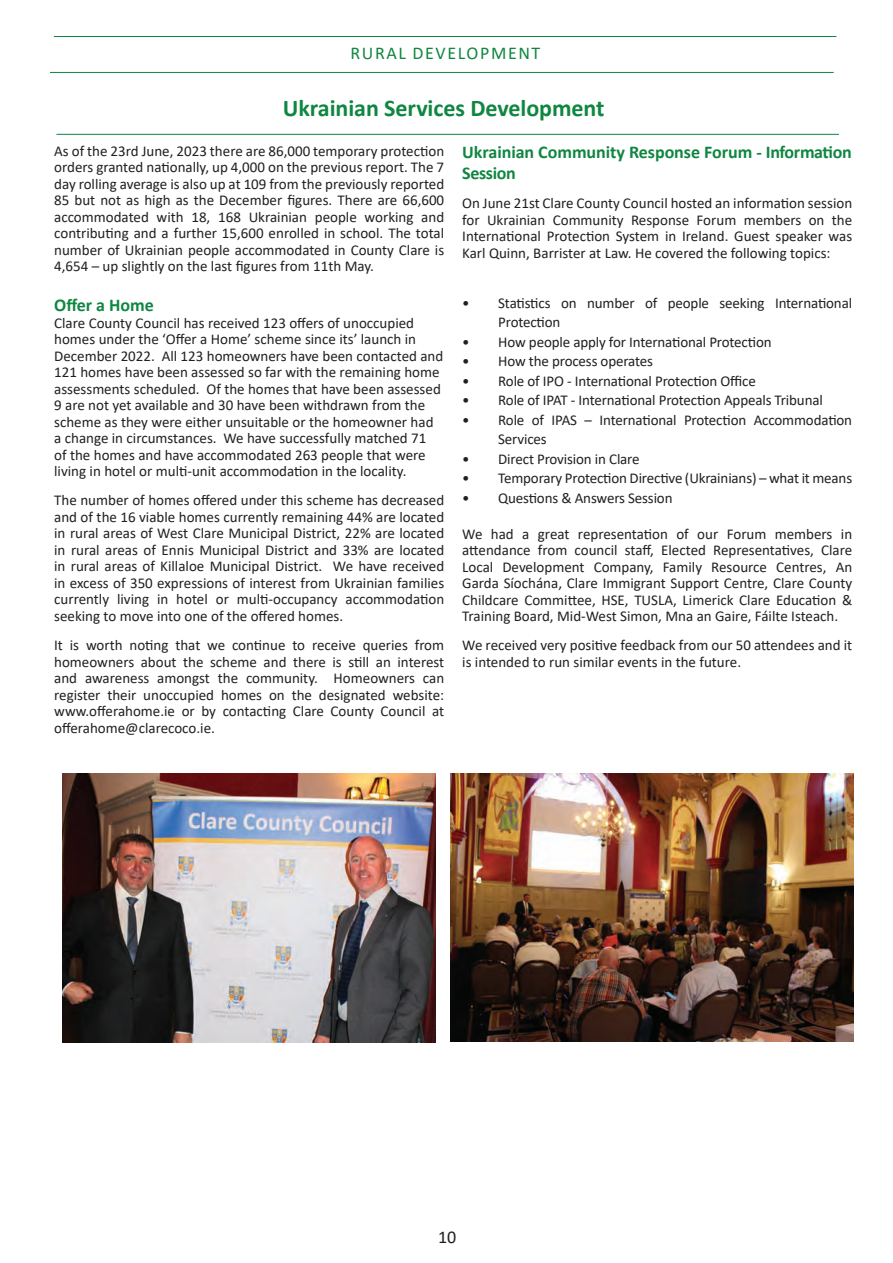
<style>
.page{position:relative;width:893px;height:1263px;background:#fff}
.page>*{position:absolute;margin:0;border:0;box-sizing:border-box;transform-origin:0 0}
.t1{font:700 24px "Calibri";color:#0f8641}
.t2{font:700 18px/21px "Calibri";color:#0f8641}
.t3{font:18px "Calibri";letter-spacing:.09em;color:#0f8641}
.t4{font:18px "Calibri";color:#231f20}
.t5{font:15px/16.5px "Calibri";color:#231f20;text-align:justify}
</style>
<div class="page">
<hr style="left:50px;top:72px;width:784px;height:1px;background:#0f8641">
<hr style="left:54px;top:36px;width:782px;height:1px;background:#0f8641">
<hr style="left:56px;top:134px;width:783px;height:1px;background:#0f8641">
<img style="left:63px;top:774px;width:373px;height:269px">
<img style="left:450px;top:774px;width:403px;height:267px">
<p class="t3" style="left:350px;top:41px;width:191px">RURAL DEVELOPMENT</p>
<h1 class="t1" style="left:283px;top:91px;width:323px">Ukrainian Services Development</h1>
<p class="t5" style="left:54px;top:142px;width:391px">As of the 23rd June, 2023 there are 86,000 temporary protection orders granted nationally, up 4,000 on the previous report. The 7 day rolling average is also up at 109 from the previously reported 85 but not as high as the December figures. There are 66,600 accommodated with 18, 168 Ukrainian people working and contributing and a further 15,600 enrolled in school. The total number of Ukrainian people accommodated in County Clare is 4,654 – up slightly on the last figures from 11th May.</p>
<p class="t2" style="left:54px;top:294px;width:101px">Offer a Home</p>
<p class="t5" style="left:54px;top:314px;width:391px;text-align:left">Clare County Council has received 123 offers of unoccupied homes under the ‘Offer a Home’ scheme since its’ launch in December 2022. All 123 homeowners have been contacted and 121 homes have been assessed so far with the remaining home assessments scheduled. Of the homes that have been assessed 9 are not yet available and 30 have been withdrawn from the scheme as they were either unsuitable or the homeowner had a change in circumstances. We have successfully matched 71<br>of the homes and have accommodated 263 people that were living in hotel or multi-unit accommodation in the locality.</p>
<p class="t5" style="left:54px;top:492px;width:391px">The number of homes offered under this scheme has decreased and of the 16 viable homes currently remaining 44% are located in rural areas of West Clare Municipal District, 22% are located in rural areas of Ennis Municipal District and 33% are located in rural areas of Killaloe Municipal District. We have received in excess of 350 expressions of interest from Ukrainian families currently living in hotel or multi-occupancy accommodation seeking to move into one of the offered homes.</p>
<p class="t5" style="left:54px;top:636px;width:391px">It is worth noting that we continue to receive queries from homeowners about the scheme and there is still an interest and awareness amongst the community. Homeowners can register their unoccupied homes on the designated website: www.offerahome.ie or by contacting Clare County Council at offerahome@clarecoco.ie.</p>
<p class="t2" style="left:462px;top:141px;width:391px">Ukrainian Community Response Forum - Information<br>Session</p>
<p class="t5" style="left:462px;top:195px;width:391px">On June 21st Clare County Council hosted an information session for Ukrainian Community Response Forum members on the International Protection System in Ireland. Guest speaker was Karl Quinn, Barrister at Law. He covered the following topics:</p>
<p class="t5" style="left:498px;top:292px;width:355px;line-height:19.5px;text-indent:-36px">• Statistics on number of people seeking International<br>Protection</p>
<p class="t5" style="left:462px;top:333px;width:311px">• How people apply for International Protection</p>
<p class="t5" style="left:462px;top:352px;width:192px">• How the process operates</p>
<p class="t5" style="left:462px;top:372px;width:295px">• Role of IPO - International Protection Office</p>
<p class="t5" style="left:462px;top:391px;width:362px">• Role of IPAT - International Protection Appeals Tribunal</p>
<p class="t5" style="left:498px;top:409px;width:355px;line-height:19.5px;text-indent:-36px">• Role of IPAS – International Protection Accommodation<br>Services</p>
<p class="t5" style="left:462px;top:450px;width:179px">• Direct Provision in Clare</p>
<p class="t5" style="left:462px;top:469px;width:391px">• Temporary Protection Directive (Ukrainians) – what it means</p>
<p class="t5" style="left:462px;top:489px;width:212px">• Questions &amp; Answers Session</p>
<p class="t5" style="left:462px;top:525px;width:391px">We had a great representation of our Forum members in attendance from council staff, Elected Representatives, Clare Local Development Company, Family Resource Centres, An Garda Síochána, Clare Immigrant Support Centre, Clare County Childcare Committee, HSE, TUSLA, Limerick Clare Education &amp; Training Board, Mid-West Simon, Mna an Gaire, Fáilte Isteach.</p>
<p class="t5" style="left:462px;top:637px;width:391px">We received very positive feedback from our 50 attendees and it is intended to run similar events in the future.</p>
<p class="t4" style="left:438px;top:1224px;width:20px">10</p>
</div>
